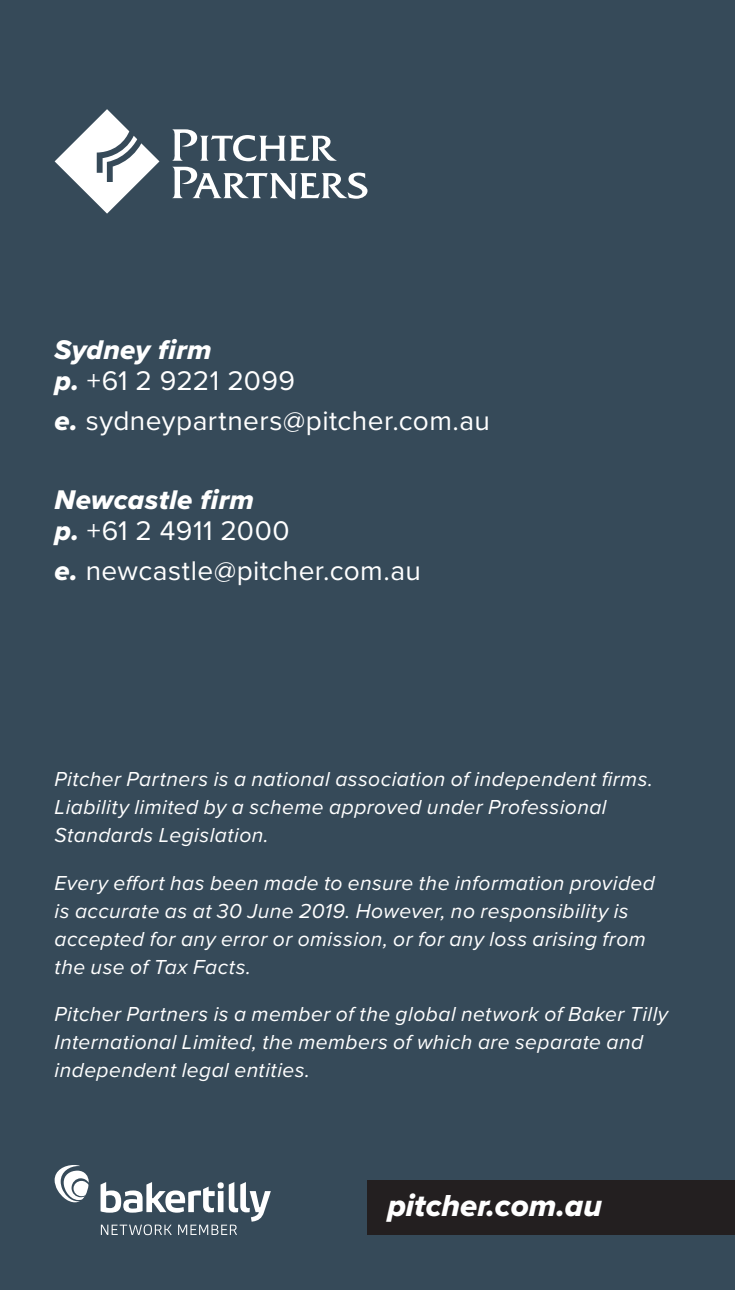
<style>
.page{position:relative;width:735px;height:1290px;background:#fff}
.page>*{position:absolute;margin:0;border:0;box-sizing:border-box;transform-origin:0 0}
.t1{font:31.5px "Proxima Nova Extrabld It";color:#fff}
.contact_details_bold{font:28px "Proxima Nova";letter-spacing:.015em;color:#fff}
.contact_details_bold-2{font:28px "Proxima Nova Extrabld It";letter-spacing:.01em;color:#fff}
.Disclaimer___6_8___I{font:italic 21px/28px "Proxima Nova";letter-spacing:.02em;color:#fff}
.s1{font-family:"Proxima Nova Extrabld It"}
</style>
<div class="page">
<div style="left:0;top:0;width:734px;height:1290px;background:#364a59"></div>
<div style="left:367px;top:1180px;width:367px;height:55px;background:#231f20"></div>
<svg style="left:100px;top:1182px;width:171px;height:53px"></svg>
<svg style="left:55px;top:1165px;width:34px;height:37px"></svg>
<svg style="left:55px;top:109px;width:104px;height:105px"></svg>
<svg style="left:172px;top:129px;width:165px;height:32px"></svg>
<svg style="left:172px;top:167px;width:195px;height:32px"></svg>
<p class="contact_details_bold-2" style="left:55px;top:329px;width:158px">Sydney firm</p>
<p class="contact_details_bold" style="left:55px;top:360px;width:242px"><span class="s1">p.</span> +61 2 9221 2099</p>
<p class="contact_details_bold" style="left:55px;top:400px;width:436px"><span class="s1">e.</span> sydneypartners@pitcher.com.au</p>
<p class="contact_details_bold-2" style="left:55px;top:479px;width:201px">Newcastle firm</p>
<p class="contact_details_bold" style="left:55px;top:510px;width:236px"><span class="s1">p.</span> +61 2 4911 2000</p>
<p class="contact_details_bold" style="left:55px;top:549px;width:367px"><span class="s1">e.</span> newcastle@pitcher.com.au</p>
<p class="Disclaimer___6_8___I" style="left:55px;top:764px;width:599px">Pitcher Partners is a national association of independent firms.<br>Liability limited by a scheme approved under Professional<br>Standards Legislation.</p>
<p class="Disclaimer___6_8___I" style="left:55px;top:868px;width:601px">Every effort has been made to ensure the information provided is accurate as at 30 June 2019. However, no responsibility is accepted for any error or omission, or for any loss arising from the use of Tax Facts.</p>
<p class="Disclaimer___6_8___I" style="left:55px;top:999px;width:614px">Pitcher Partners is a member of the global network of Baker Tilly<br>International Limited, the members of which are separate and independent legal entities.</p>
<p class="t1" style="left:387px;top:1181px;width:216px">pitcher.com.au</p>
</div>
